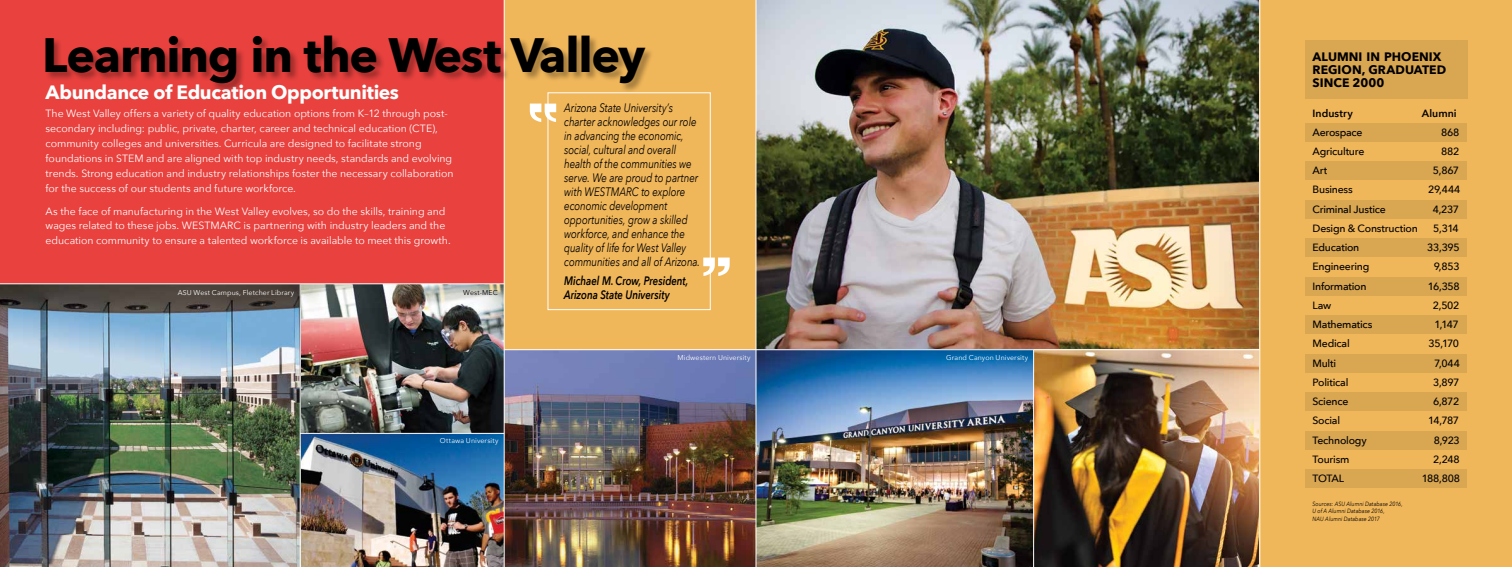
<style>
.page{position:relative;width:1512px;height:567px;background:#fff}
.page>*{position:absolute;margin:0;border:0;box-sizing:border-box;transform-origin:0 0}
.t1{font:700 48.12px "Avenir Next";letter-spacing:-.025em;color:#000}
.t2{font:700 19.25px "Avenir Next";letter-spacing:-.02em;color:#fff}
.t3{font:italic 12.25px/14px "Avenir Next";letter-spacing:-.01em;color:#000;scale:.8 1}
.t4{font:italic 600 12.25px/14px "Avenir Next";letter-spacing:-.005em;color:#000;scale:.8 1}
.t5{font:700 12.25px/13.1px "Avenir Next";letter-spacing:.005em;color:#000}
.t6{font:10.5px/14.9px "Avenir Next";letter-spacing:-.005em;color:#fff}
.t7{font:500 10.5px "Avenir Next";letter-spacing:-.025em;color:#000}
.t8{font:600 10.5px "Avenir Next";letter-spacing:.005em;color:#000}
.t9{font:7px "Avenir Next";letter-spacing:.015em;color:#fff}
.t10{font:7px "Avenir Next";letter-spacing:.02em;color:#000}
.t11{font:italic 6.12px/7.4px "Avenir Next";letter-spacing:.015em;color:#000;scale:.85 1}
</style>
<div class="page">
<img style="left:0;top:284px;width:504px;height:283px">
<img style="left:757px;top:0;width:502px;height:349px">
<img style="left:505px;top:350px;width:754px;height:217px">
<div style="left:0;top:0;width:504px;height:284px;background:#e8413e"></div>
<div style="left:504px;top:0;width:252px;height:350px;background:#f0b65a"></div>
<div style="left:548px;top:92px;width:163px;height:218px;border:1px solid #fff"></div>
<div style="left:1260px;top:0;width:252px;height:567px;background:#f0b65a"></div>
<div style="left:1305px;top:123px;width:162px;height:18px;background:#d9a652"></div>
<div style="left:1305px;top:354px;width:162px;height:18px;background:#d9a652"></div>
<div style="left:1305px;top:162px;width:162px;height:18px;background:#d9a652"></div>
<div style="left:1305px;top:393px;width:162px;height:18px;background:#d9a652"></div>
<div style="left:1305px;top:200px;width:162px;height:18px;background:#d9a652"></div>
<div style="left:1305px;top:431px;width:162px;height:18px;background:#d9a652"></div>
<div style="left:1305px;top:239px;width:162px;height:18px;background:#d9a652"></div>
<div style="left:1305px;top:470px;width:162px;height:18px;background:#d9a652"></div>
<div style="left:1305px;top:277px;width:162px;height:18px;background:#d9a652"></div>
<div style="left:1305px;top:316px;width:162px;height:18px;background:#d9a652"></div>
<div style="left:1305px;top:40px;width:162px;height:59px;background:#d9a652"></div>
<hr style="left:504px;top:349px;width:756px;height:1px;background:#fff">
<svg style="left:703px;top:258px;width:27px;height:18px"></svg>
<svg style="left:530px;top:104px;width:26px;height:18px"></svg>
<hr style="left:504px;top:0;width:1px;height:567px;background:#fff">
<hr style="left:756px;top:0;width:1px;height:567px;background:#fff">
<hr style="left:1033px;top:350px;width:1px;height:217px;background:#fff">
<hr style="left:300px;top:433px;width:204px;height:1px;background:#fff">
<hr style="left:300px;top:284px;width:1px;height:283px;background:#fff">
<hr style="left:0;top:283px;width:504px;height:1px;background:#fff">
<div style="left:45px;top:36px;width:609px;height:57px;background:#000;opacity:.3"></div>
<h1 class="t1" style="left:42px;top:14px;width:605px">Learning in the West Valley</h1>
<h2 class="t2" style="left:46px;top:76px;width:355px">Abundance of Education Opportunities</h2>
<p class="t3" style="left:564px;top:100px;width:171px">Arizona State University’s charter acknowledges our role in advancing the economic, social, cultural and overall health of the communities we serve. We are proud to partner with WESTMARC to explore economic development opportunities, grow a skilled workforce, and enhance the quality of life for West Valley communities and all of Arizona.</p>
<p class="t4" style="left:564px;top:273px;width:157px">Michael M. Crow, President,<br>Arizona State University</p>
<p class="t6" style="left:46px;top:106px;width:409px">The West Valley offers a variety of quality education options from K–12 through post&shy;secondary including: public, private, charter, career and technical education (CTE), community colleges and universities. Curricula are designed to facilitate strong foundations in STEM and are aligned with top industry needs, standards and evolving trends. Strong education and industry relationships foster the necessary collaboration for the success of our students and future workforce.</p>
<p class="t6" style="left:46px;top:203px;width:407px">As the face of manufacturing in the West Valley evolves, so do the skills, training and wages related to these jobs. WESTMARC is partnering with industry leaders and the education community to ensure a talented workforce is available to meet this growth.</p>
<p class="t9" style="left:178px;top:287px;width:118px">ASU West Campus, Fletcher Library</p>
<p class="t10" style="left:463px;top:286px;width:36px">West-MEC</p>
<p class="t9" style="left:440px;top:435px;width:60px">Ottawa University</p>
<p class="t9" style="left:678px;top:352px;width:75px">Midwestern University</p>
<p class="t9" style="left:946px;top:352px;width:83px">Grand Canyon University</p>
<p class="t5" style="left:1313px;top:49px;width:135px">ALUMNI IN PHOENIX<br>REGION, GRADUATED<br>SINCE 2000</p>
<p class="t8" style="left:1313px;top:104px;width:42px">Industry</p>
<p class="t8" style="left:1422px;top:104px;width:36px">Alumni</p>
<p class="t7" style="left:1313px;top:123px;width:51px">Aerospace</p>
<p class="t7" style="left:1441px;top:123px;width:20px">868</p>
<p class="t7" style="left:1313px;top:142px;width:53px">Agriculture</p>
<p class="t7" style="left:1441px;top:142px;width:20px">882</p>
<p class="t7" style="left:1313px;top:162px;width:16px">Art</p>
<p class="t7" style="left:1433px;top:162px;width:27px">5,867</p>
<p class="t7" style="left:1313px;top:181px;width:42px">Business</p>
<p class="t7" style="left:1428px;top:181px;width:34px">29,444</p>
<p class="t7" style="left:1313px;top:200px;width:75px">Criminal Justice</p>
<p class="t7" style="left:1433px;top:200px;width:28px">4,237</p>
<p class="t7" style="left:1313px;top:219px;width:107px">Design &amp; Construction</p>
<p class="t7" style="left:1433px;top:219px;width:27px">5,314</p>
<p class="t7" style="left:1313px;top:239px;width:48px">Education</p>
<p class="t7" style="left:1427px;top:239px;width:34px">33,395</p>
<p class="t7" style="left:1313px;top:258px;width:58px">Engineering</p>
<p class="t7" style="left:1434px;top:258px;width:27px">9,853</p>
<p class="t7" style="left:1313px;top:277px;width:55px">Information</p>
<p class="t7" style="left:1428px;top:277px;width:33px">16,358</p>
<p class="t7" style="left:1313px;top:296px;width:20px">Law</p>
<p class="t7" style="left:1433px;top:296px;width:28px">2,502</p>
<p class="t7" style="left:1313px;top:316px;width:61px">Mathematics</p>
<p class="t7" style="left:1435px;top:316px;width:26px">1,147</p>
<p class="t7" style="left:1313px;top:335px;width:39px">Medical</p>
<p class="t7" style="left:1429px;top:335px;width:32px">35,170</p>
<p class="t7" style="left:1313px;top:354px;width:25px">Multi</p>
<p class="t7" style="left:1434px;top:354px;width:27px">7,044</p>
<p class="t7" style="left:1313px;top:373px;width:37px">Political</p>
<p class="t7" style="left:1433px;top:373px;width:28px">3,897</p>
<p class="t7" style="left:1313px;top:393px;width:37px">Science</p>
<p class="t7" style="left:1433px;top:393px;width:28px">6,872</p>
<p class="t7" style="left:1313px;top:412px;width:29px">Social</p>
<p class="t7" style="left:1428px;top:412px;width:33px">14,787</p>
<p class="t7" style="left:1313px;top:431px;width:56px">Technology</p>
<p class="t7" style="left:1434px;top:431px;width:27px">8,923</p>
<p class="t7" style="left:1313px;top:450px;width:38px">Tourism</p>
<p class="t7" style="left:1433px;top:450px;width:28px">2,248</p>
<p class="t7" style="left:1313px;top:470px;width:33px">TOTAL</p>
<p class="t7" style="left:1422px;top:470px;width:40px">188,808</p>
<p class="t11" style="left:1313px;top:500px;width:108px">Sources: ASU Alumni Database 2016,<br>U of A Alumni Database 2016,<br>NAU Alumni Database 2017</p>
</div>
